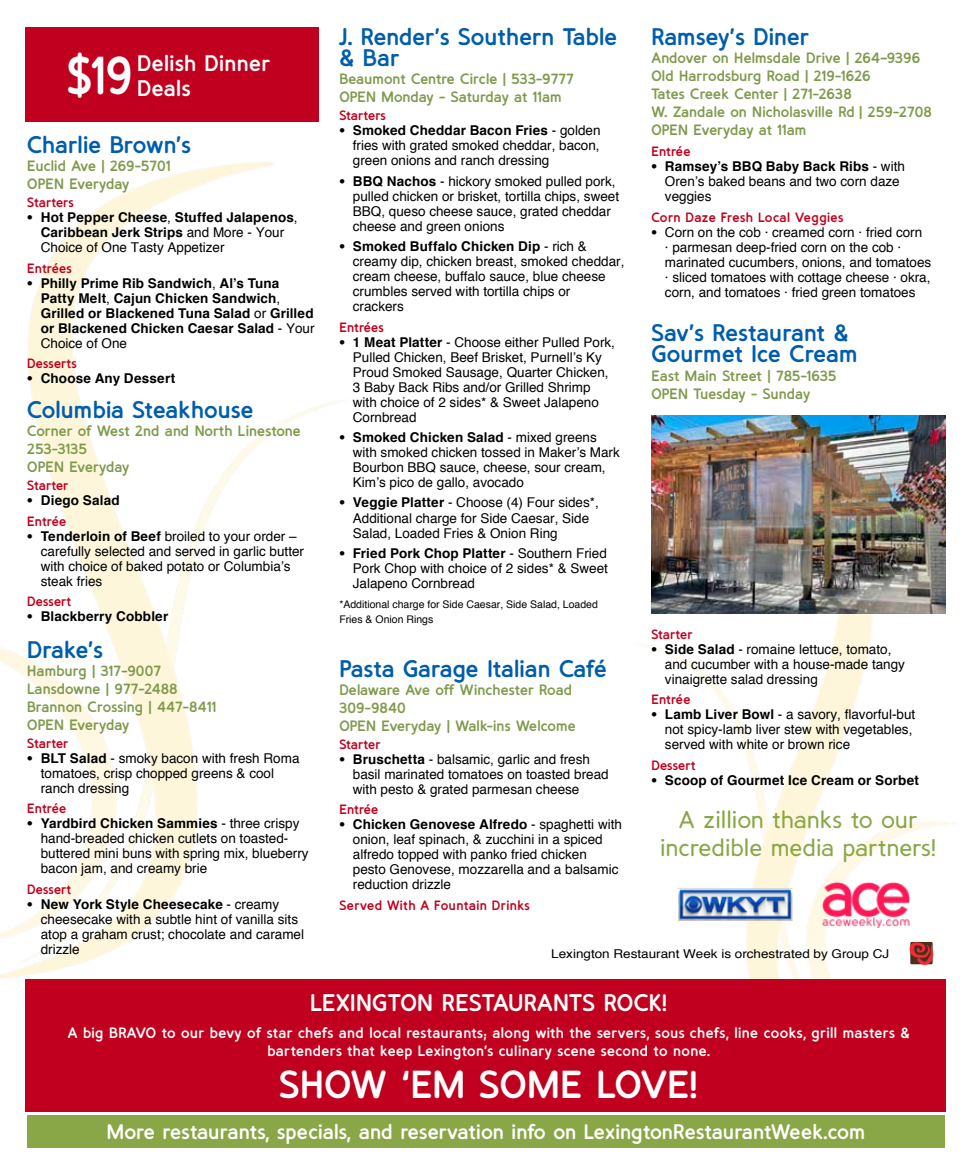
<style>
.page{position:relative;width:972px;height:1175px;background:#fff}
.page>*{position:absolute;margin:0;border:0;box-sizing:border-box;transform-origin:0 0}
.t1{font:700 54px "Predicate Rounded";color:#fff;scale:.9 1}
.t2{font:700 39px "Predicate Rounded";letter-spacing:-.01em;color:#fff}
.t3{font:700 24px/21px "Predicate Rounded";letter-spacing:-.005em;color:#005dab}
.t4{font:24px/28.8px "Predicate Rounded";color:#89a746;text-align:center}
.t5{font:700 24px "Predicate Rounded";letter-spacing:-.005em;color:#fff}
.t6{font:700 22.5px/25.5px "Predicate Rounded";letter-spacing:.01em;color:#fff}
.t7{font:700 21px "Predicate Rounded";color:#fff}
.t8{font:700 15px/18px "Predicate Rounded";color:#7f9a4c}
.t9{font:700 15px/18px "Predicate Rounded";letter-spacing:.015em;color:#fff;text-align:center}
.t10{font:13.5px/15px "Helvetica";color:#000}
.t11{font:700 13.5px/15px "Helvetica";letter-spacing:.01em;color:#000}
.t12{font:700 13.5px "Predicate Rounded";color:#c0001e}
.t13{font:700 13.5px "Predicate Rounded";letter-spacing:.02em;color:#c0001e}
.t14{font:12.15px "Helvetica";color:#000;scale:1.11 1}
.t15{font:10.5px/15px "Helvetica";color:#000}
.s1{font-family:"Predicate Rounded";font-weight:700}
.s2{font-weight:700}
.s3{font-family:"Predicate Rounded"}
.s4{font-weight:400}
</style>
<div class="page">
<img style="left:0;top:162px;width:341px;height:817px">
<img style="left:568px;top:418px;width:388px;height:694px">
<img style="left:678px;top:886px;width:115px;height:37px">
<img style="left:823px;top:882px;width:86px;height:45px">
<img style="left:651px;top:415px;width:294px;height:198px">
<div style="left:25px;top:27px;width:294px;height:95px;background:#c0001e"></div>
<svg style="left:910px;top:942px;width:23px;height:23px"></svg>
<div style="left:25px;top:978px;width:921px;height:133px;background:#c0001e"></div>
<div style="left:27px;top:1115px;width:918px;height:33px;background:#89a746"></div>
<h3 class="t3" style="left:339px;top:27px;width:280px">J. Render’s Southern Table &amp; Bar</h3>
<p class="t8" style="left:339px;top:70px;width:236px">Beaumont Centre Circle | 533-9777<br>OPEN Monday - Saturday at 11am</p>
<p class="t12" style="left:339px;top:107px;width:48px">Starters</p>
<p class="t10" style="left:353px;top:123px;width:249px;text-align:justify;text-indent:-14px"><span class="s1">•</span> <span class="s2">Smoked Cheddar Bacon Fries</span> - golden fries with grated smoked cheddar, bacon, green onions and ranch dressing</p>
<p class="t10" style="left:353px;top:174px;width:268px;text-indent:-14px"><span class="s1">•</span> <span class="s2">BBQ Nachos</span> - hickory smoked pulled pork, pulled chicken or brisket, tortilla chips, sweet BBQ, queso cheese sauce, grated cheddar cheese and green onions</p>
<p class="t10" style="left:353px;top:239px;width:273px;text-indent:-14px"><span class="s1">•</span> <span class="s2">Smoked Buffalo Chicken Dip</span> - rich &amp; creamy dip, chicken breast, smoked cheddar, cream cheese, buffalo sauce, blue cheese crumbles served with tortilla chips or crackers</p>
<p class="t12" style="left:339px;top:319px;width:46px">Entrées</p>
<p class="t10" style="left:353px;top:335px;width:264px;text-indent:-14px"><span class="s1">•</span> <span class="s2">1 Meat Platter</span> - Choose either Pulled Pork, Pulled Chicken, Beef Brisket, Purnell’s Ky Proud Smoked Sausage, Quarter Chicken, 3 Baby Back Ribs and/or Grilled Shrimp with choice of 2 sides* &amp; Sweet Jalapeno Cornbread</p>
<p class="t10" style="left:353px;top:430px;width:269px;text-indent:-14px"><span class="s1">•</span> <span class="s2">Smoked Chicken Salad</span> - mixed greens with smoked chicken tossed in Maker’s Mark Bourbon BBQ sauce, cheese, sour cream, Kim’s pico de gallo, avocado</p>
<p class="t10" style="left:353px;top:495px;width:248px;text-indent:-14px"><span class="s1">•</span> <span class="s2">Veggie Platter</span> - Choose (4) Four sides*,<br>Additional charge for Side Caesar, Side<br>Salad, Loaded Fries &amp; Onion Ring</p>
<p class="t10" style="left:353px;top:546px;width:257px;text-align:justify;text-indent:-14px"><span class="s1">•</span> <span class="s2">Fried Pork Chop Platter</span> - Southern Fried Pork Chop with choice of 2 sides* &amp; Sweet Jalapeno Cornbread</p>
<p class="t15" style="left:339px;top:597px;width:260px">*Additional charge for Side Caesar, Side Salad, Loaded<br>Fries &amp; Onion Rings</p>
<h3 class="t3" style="left:339px;top:658px;width:269px">Pasta Garage Italian Café</h3>
<p class="t8" style="left:339px;top:681px;width:238px">Delaware Ave off Winchester Road<br>309-9840<br>OPEN Everyday | Walk-ins Welcome</p>
<p class="t12" style="left:339px;top:736px;width:43px">Starter</p>
<p class="t10" style="left:353px;top:752px;width:257px;text-indent:-14px"><span class="s1">•</span> <span class="s2">Bruschetta</span> - balsamic, garlic and fresh basil marinated tomatoes on toasted bread with pesto &amp; grated parmesan cheese</p>
<p class="t12" style="left:339px;top:801px;width:41px">Entrée</p>
<p class="t10" style="left:353px;top:817px;width:271px;text-indent:-14px"><span class="s1">•</span> <span class="s2">Chicken Genovese Alfredo</span> - spaghetti with onion, leaf spinach, &amp; zucchini in a spiced alfredo topped with panko fried chicken pesto Genovese, mozzarella and a balsamic reduction drizzle</p>
<p class="t13" style="left:339px;top:896px;width:192px">Served With A Fountain Drinks</p>
<h3 class="t3" style="left:651px;top:27px;width:159px">Ramsey’s Diner</h3>
<p class="t8" style="left:651px;top:49px;width:282px">Andover on Helmsdale Drive | 264–9396<br>Old Harrodsburg Road | 219-1626<br>Tates Creek Center | 271-2638<br>W. Zandale on Nicholasville Rd | 259-2708<br>OPEN Everyday at 11am</p>
<p class="t12" style="left:651px;top:143px;width:41px">Entrée</p>
<p class="t10" style="left:665px;top:159px;width:242px;text-indent:-14px"><span class="s1">•</span> <span class="s2">Ramsey’s BBQ Baby Back Ribs</span> - with<br>Oren’s baked beans and two corn daze veggies</p>
<p class="t12" style="left:651px;top:209px;width:194px">Corn Daze Fresh Local Veggies</p>
<p class="t10" style="left:665px;top:225px;width:268px;text-indent:-14px"><span class="s1">•</span> Corn on the cob · creamed corn · fried corn<br>· parmesan deep-fried corn on the cob · marinated cucumbers, onions, and tomatoes · sliced tomatoes with cottage cheese · okra, corn, and tomatoes · fried green tomatoes</p>
<h3 class="t3" style="left:651px;top:322px;width:208px">Sav’s Restaurant &amp;<br>Gourmet Ice Cream</h3>
<p class="t8" style="left:651px;top:366px;width:187px">East Main Street | 785-1635<br>OPEN Tuesday - Sunday</p>
<h1 class="t1" style="left:67px;top:42px;width:75px">$19</h1>
<h3 class="t6" style="left:137px;top:50px;width:135px">Delish Dinner<br>Deals</h3>
<h3 class="t3" style="left:27px;top:135px;width:165px">Charlie Brown’s</h3>
<p class="t8" style="left:27px;top:157px;width:145px">Euclid Ave | 269-5701<br>OPEN Everyday</p>
<p class="t12" style="left:27px;top:194px;width:48px">Starters</p>
<p class="t11" style="left:41px;top:210px;width:258px;text-indent:-14px"><span class="s3">•</span> Hot Pepper Cheese<span class="s4">,</span> Stuffed Jalapenos<span class="s4">,<br></span>Caribbean Jerk Strips <span class="s4">and More - Your<br>Choice of One Tasty Appetizer</span></p>
<p class="t12" style="left:27px;top:260px;width:46px">Entrées</p>
<p class="t11" style="left:41px;top:276px;width:275px;text-indent:-14px"><span class="s3">•</span> Philly Prime Rib Sandwich<span class="s4">,</span> Al’s Tuna Patty Melt<span class="s4">,</span> Cajun Chicken Sandwich<span class="s4">, </span>Grilled or Blackened Tuna Salad <span class="s4">or</span> Grilled or Blackened Chicken Caesar Salad <span class="s4">- Your Choice of One</span></p>
<p class="t12" style="left:27px;top:355px;width:51px">Desserts</p>
<p class="t11" style="left:27px;top:371px;width:149px"><span class="s3">•</span> Choose Any Dessert</p>
<h3 class="t3" style="left:27px;top:400px;width:228px">Columbia Steakhouse</h3>
<p class="t8" style="left:27px;top:422px;width:275px">Corner of West 2nd and North Linestone<br>253-3135<br>OPEN Everyday</p>
<p class="t12" style="left:27px;top:477px;width:43px">Starter</p>
<p class="t11" style="left:27px;top:493px;width:94px"><span class="s3">•</span> Diego Salad</p>
<p class="t12" style="left:27px;top:512px;width:41px">Entrée</p>
<p class="t10" style="left:41px;top:529px;width:265px;text-indent:-14px"><span class="s1">•</span> <span class="s2">Tenderloin of Beef</span> broiled to your order – carefully selected and served in garlic butter with choice of baked potato or Columbia’s steak fries</p>
<p class="t12" style="left:27px;top:593px;width:46px">Dessert</p>
<p class="t11" style="left:27px;top:609px;width:143px"><span class="s3">•</span> Blackberry Cobbler</p>
<h3 class="t3" style="left:27px;top:639px;width:78px">Drake’s</h3>
<p class="t8" style="left:27px;top:662px;width:191px">Hamburg | 317-9007<br>Lansdowne | 977-2488<br>Brannon Crossing | 447-8411<br>OPEN Everyday</p>
<p class="t12" style="left:27px;top:735px;width:43px">Starter</p>
<p class="t10" style="left:41px;top:751px;width:260px;text-indent:-14px"><span class="s1">•</span> <span class="s2">BLT Salad</span> - smoky bacon with fresh Roma tomatoes, crisp chopped greens &amp; cool ranch dressing</p>
<p class="t12" style="left:27px;top:800px;width:41px">Entrée</p>
<p class="t10" style="left:41px;top:816px;width:269px;text-indent:-14px"><span class="s1">•</span> <span class="s2">Yardbird Chicken Sammies</span> - three crispy hand-breaded chicken cutlets on toasted&shy;buttered mini buns with spring mix, blueberry bacon jam, and creamy brie</p>
<p class="t12" style="left:27px;top:880px;width:46px">Dessert</p>
<p class="t10" style="left:41px;top:897px;width:265px;text-indent:-14px"><span class="s1">•</span> <span class="s2">New York Style Cheesecake</span> - creamy cheesecake with a subtle hint of vanilla sits atop a graham crust; chocolate and caramel drizzle</p>
<p class="t12" style="left:651px;top:625px;width:43px">Starter</p>
<p class="t10" style="left:665px;top:642px;width:242px;text-indent:-14px"><span class="s1">•</span> <span class="s2">Side Salad</span> - romaine lettuce, tomato, and cucumber with a house-made tangy vinaigrette salad dressing</p>
<p class="t12" style="left:651px;top:691px;width:41px">Entrée</p>
<p class="t10" style="left:665px;top:707px;width:252px;text-indent:-14px"><span class="s1">•</span> <span class="s2">Lamb Liver Bowl</span> - a savory, flavorful-but not spicy-lamb liver stew with vegetables, served with white or brown rice</p>
<p class="t12" style="left:651px;top:756px;width:46px">Dessert</p>
<p class="t11" style="left:651px;top:772px;width:269px"><span class="s3">•</span> Scoop of Gourmet Ice Cream or Sorbet</p>
<h3 class="t4" style="left:660px;top:805px;width:278px">A zillion thanks to our incredible media partners!</h3>
<p class="t14" style="left:551px;top:944px;width:306px">Lexington Restaurant Week is orchestrated by Group CJ</p>
<h3 class="t5" style="left:310px;top:987px;width:359px">LEXINGTON RESTAURANTS ROCK!</h3>
<p class="t9" style="left:68px;top:1023px;width:843px">A big BRAVO to our bevy of star chefs and local restaurants; along with the servers, sous chefs, line cooks, grill masters &amp; bartenders that keep Lexington’s culinary scene second to none.</p>
<h2 class="t2" style="left:279px;top:1060px;width:421px">SHOW ‘EM SOME LOVE!</h2>
<h3 class="t7" style="left:107px;top:1119px;width:760px">More restaurants, specials, and reservation info on LexingtonRestaurantWeek.com</h3>
</div>
